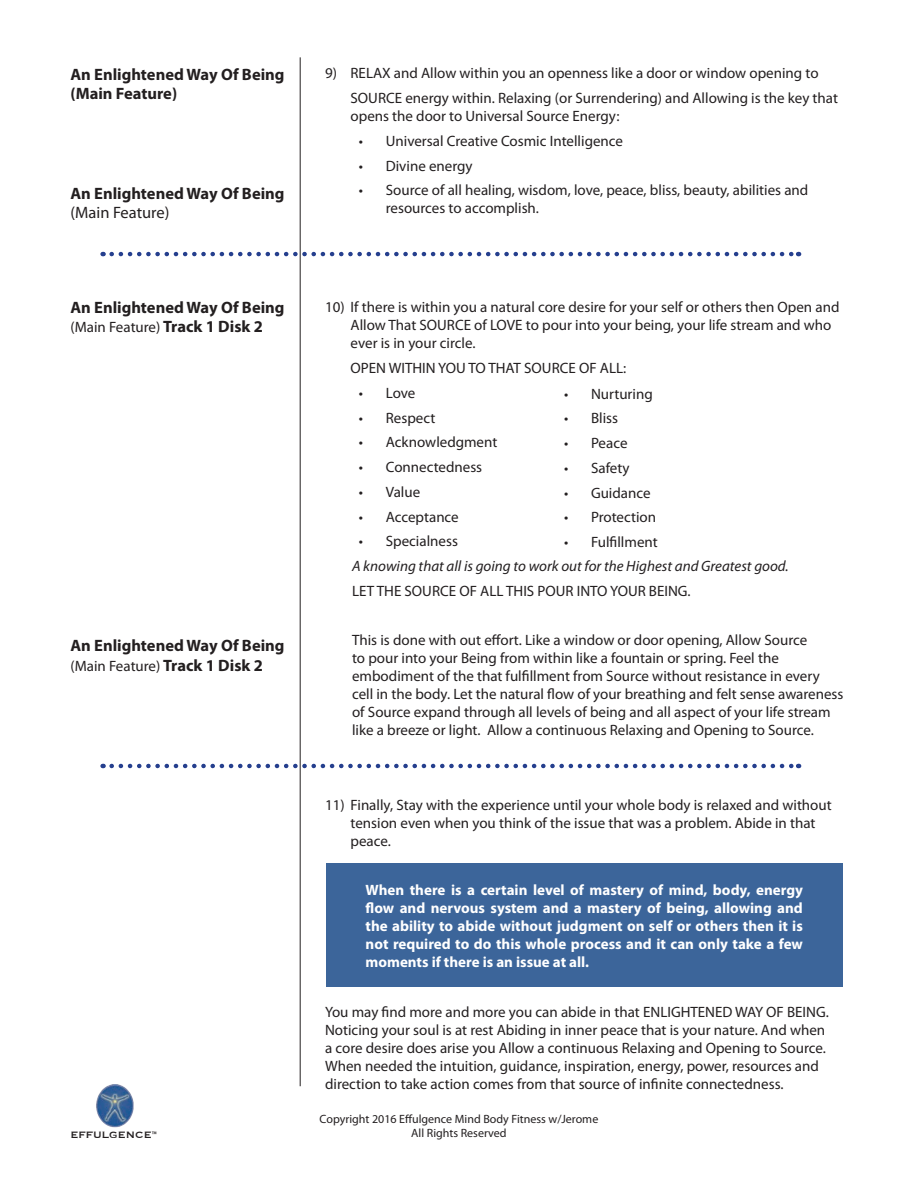
<style>
.page{position:relative;width:918px;height:1188px;background:#fff}
.page>*{position:absolute;margin:0;border:0;box-sizing:border-box;transform-origin:0 0}
.t1{font:700 16.5px/19.5px "Myriad Pro";color:#231f20}
.t2{font:16.5px "Myriad Pro";color:#231f20}
.t3{font:15px/18px "Myriad Pro";color:#231f20}
.t4{font:700 15px/18px "Myriad Pro";color:#fff;text-align:justify}
.t5{font:italic 15px "Myriad Pro";color:#231f20}
.t6{font:12px/14.4px "Myriad Pro";color:#231f20;text-align:center}
.t7{font:12px "Copperplate";color:#231f20}
.s1{font-weight:700;font-size:16.5px}
.s2{font-family:"Myriad Pro";font-stretch:condensed;font-size:9.6px}
</style>
<div class="page">
<div style="left:326px;top:863px;width:517px;height:124px;background:#3c659a"></div>
<svg style="left:112px;top:252px;width:687px;height:4px"></svg>
<svg style="left:112px;top:764px;width:687px;height:4px"></svg>
<img style="left:96px;top:1084px;width:38px;height:44px">
<hr style="left:300px;top:57px;width:1px;height:1029px;background:#231f20">
<p class="t1" style="left:70px;top:64px;width:216px">An Enlightened Way Of Being (Main Feature)</p>
<p class="t1" style="left:70px;top:183px;width:216px">An Enlightened Way Of Being</p>
<p class="t2" style="left:70px;top:202px;width:100px">(Main Feature)</p>
<p class="t1" style="left:70px;top:297px;width:216px">An Enlightened Way Of Being</p>
<p class="t3" style="left:70px;top:318px;width:194px">(Main Feature) <span class="s1">Track 1 Disk 2</span></p>
<p class="t1" style="left:70px;top:636px;width:216px">An Enlightened Way Of Being</p>
<p class="t3" style="left:70px;top:657px;width:194px">(Main Feature) <span class="s1">Track 1 Disk 2</span></p>
<p class="t7" style="left:70px;top:1127px;width:88px">EFFULGENCE<span class="s2">™</span></p>
<p class="t3" style="left:351px;top:61px;width:489px;line-height:24.8px;text-indent:-26px">9) RELAX and Allow within you an openness like a door or window opening to<br>SOURCE energy within. Relaxing (or Surrendering) and Allowing is the key that</p>
<p class="t3" style="left:351px;top:107px;width:270px">opens the door to Universal Source Energy:</p>
<p class="t3" style="left:359px;top:132px;width:266px">• Universal Creative Cosmic Intelligence</p>
<p class="t3" style="left:359px;top:156px;width:115px">• Divine energy</p>
<p class="t3" style="left:386px;top:181px;width:424px;text-indent:-27px">• Source of all healing, wisdom, love, peace, bliss, beauty, abilities and resources to accomplish.</p>
<p class="t3" style="left:351px;top:298px;width:490px;text-indent:-26px">10) If there is within you a natural core desire for your self or others then Open and<br>Allow That SOURCE of LOVE to pour into your being, your life stream and who ever is in your circle.</p>
<p class="t3" style="left:351px;top:359px;width:277px">OPEN WITHIN YOU TO THAT SOURCE OF ALL:</p>
<p class="t3" style="left:359px;top:384px;width:58px">• Love</p>
<p class="t3" style="left:359px;top:408px;width:78px">• Respect</p>
<p class="t3" style="left:359px;top:433px;width:140px">• Acknowledgment</p>
<p class="t3" style="left:359px;top:458px;width:125px">• Connectedness</p>
<p class="t3" style="left:359px;top:483px;width:63px">• Value</p>
<p class="t3" style="left:359px;top:507px;width:101px">• Acceptance</p>
<p class="t3" style="left:359px;top:532px;width:101px">• Specialness</p>
<p class="t5" style="left:352px;top:557px;width:438px">A knowing that all is going to work out for the Highest and Greatest good.</p>
<p class="t3" style="left:352px;top:582px;width:340px">LET THE SOURCE OF ALL THIS POUR INTO YOUR BEING.</p>
<p class="t3" style="left:352px;top:631px;width:493px">This is done with out effort. Like a window or door opening, Allow Source<br>to pour into your Being from within like a fountain or spring. Feel the embodiment of the that fulfillment from Source without resistance in every cell in the body. Let the natural flow of your breathing and felt sense awareness of Source expand through all levels of being and all aspect of your life stream like a breeze or light. Allow a continuous Relaxing and Opening to Source.</p>
<p class="t3" style="left:564px;top:384px;width:90px">• Nurturing</p>
<p class="t3" style="left:564px;top:409px;width:56px">• Bliss</p>
<p class="t3" style="left:564px;top:434px;width:65px">• Peace</p>
<p class="t3" style="left:564px;top:459px;width:67px">• Safety</p>
<p class="t3" style="left:564px;top:483px;width:88px">• Guidance</p>
<p class="t3" style="left:564px;top:508px;width:94px">• Protection</p>
<p class="t3" style="left:564px;top:533px;width:95px">• Fulfillment</p>
<p class="t3" style="left:351px;top:795px;width:483px;text-indent:-26px">11) Finally, Stay with the experience until your whole body is relaxed and without tension even when you think of the issue that was a problem. Abide in that peace.</p>
<p class="t4" style="left:366px;top:881px;width:439px">When there is a certain level of mastery of mind, body, energy flow and nervous system and a mastery of being, allowing and the ability to abide without judgment on self or others then it is not required to do this whole process and it can only take a few moments if there is an issue at all.</p>
<p class="t3" style="left:325px;top:1002px;width:505px">You may find more and more you can abide in that ENLIGHTENED WAY OF BEING.<br>Noticing your soul is at rest Abiding in inner peace that is your nature. And when a core desire does arise you Allow a continuous Relaxing and Opening to Source.<br>When needed the intuition, guidance, inspiration, energy, power, resources and direction to take action comes from that source of infinite connectedness.</p>
<p class="t6" style="left:320px;top:1112px;width:280px">Copyright 2016 Effulgence Mind Body Fitness w/Jerome<br>All Rights Reserved</p>
</div>
